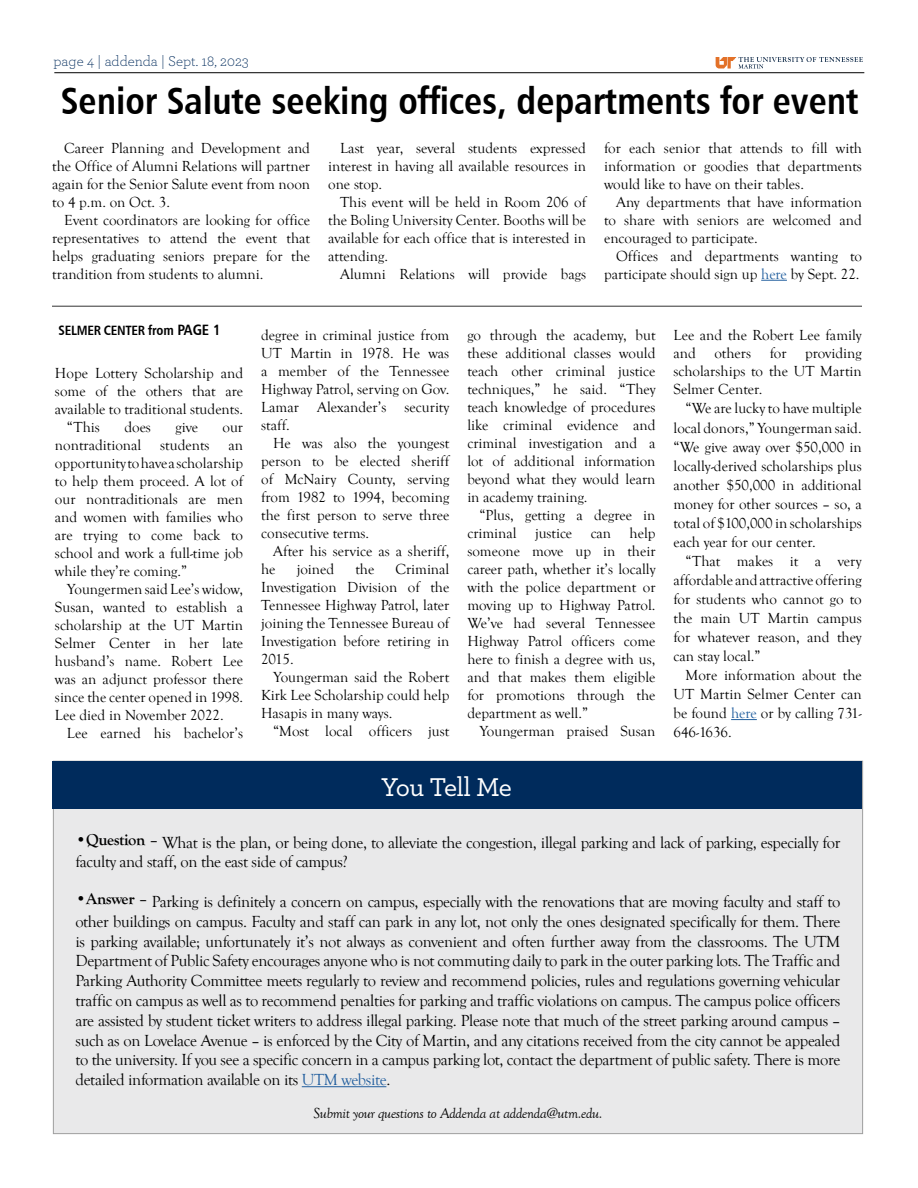
<style>
.page{position:relative;width:918px;height:1188px;background:#fff}
.page>*{position:absolute;margin:0;border:0;box-sizing:border-box;transform-origin:0 0}
.t1{font:37.5px "Humanist 777 BT Bold Condensed B";color:#000}
.t2{font:500 27px "Archer";letter-spacing:-.035em;color:#fff}
.t3{font:16.5px/19.8px "Goudy Old Style T";letter-spacing:-.02em;color:#000}
.t4{font:15px/18px "Goudy Old Style T";color:#000;text-align:justify}
.t5{font:italic 15px "Goudy Old Style T";letter-spacing:-.02em;color:#000}
.t6{font:300 15px "Archer";color:#002b5c}
.t7{font:13.5px "Humanist 777 BT Bold Condensed B";letter-spacing:-.02em;color:#000}
.s1{color:#215e9e}
.s2{font-size:15px}
</style>
<div class="page">
<div style="left:53px;top:761px;width:810px;height:373px;background:#e9e9ea;border:1px solid #9e9e9e"></div>
<div style="left:52px;top:761px;width:810px;height:48px;background:#002b5c"></div>
<hr style="left:302px;top:1086px;width:84px;height:1px;background:#215e9e">
<svg style="left:716px;top:57px;width:147px;height:12px"></svg>
<hr style="left:54px;top:72px;width:810px;height:1px;background:#000">
<svg style="left:731px;top:719px;width:26px;height:1px"></svg>
<hr style="left:52px;top:306px;width:810px;height:1px;background:#000">
<svg style="left:761px;top:280px;width:26px;height:1px"></svg>
<p class="t6" style="left:54px;top:51px;width:197px">page 4 | addenda | Sept. 18, 2023</p>
<h1 class="t1" style="left:61px;top:77px;width:799px">Senior Salute seeking offices, departments for event</h1>
<p class="t4" style="left:52px;top:139px;width:259px;text-indent:12px">Career Planning and Development and the Office of Alumni Relations will partner again for the Senior Salute event from noon to 4 p.m. on Oct. 3.</p>
<p class="t4" style="left:52px;top:211px;width:259px;text-indent:12px">Event coordinators are looking for office representatives to attend the event that helps graduating seniors prepare for the trandition from students to alumni.</p>
<p class="t4" style="left:328px;top:139px;width:259px;text-indent:12px">Last year, several students expressed interest in having all available resources in one stop.</p>
<p class="t4" style="left:328px;top:193px;width:259px;text-indent:12px">This event will be held in Room 206 of the Boling University Center. Booths will be available for each office that is interested in attending.</p>
<p class="t4" style="left:340px;top:265px;width:247px">Alumni Relations will provide bags</p>
<p class="t4" style="left:604px;top:139px;width:259px">for each senior that attends to fill with information or goodies that departments would like to have on their tables.</p>
<p class="t4" style="left:604px;top:193px;width:259px;text-indent:12px">Any departments that have information to share with seniors are welcomed and encouraged to participate.</p>
<p class="t4" style="left:604px;top:247px;width:259px;text-align:right">Offices and departments wanting to participate should sign up <span class="s1">here</span> by Sept. 22.</p>
<p class="t7" style="left:59px;top:322px;width:164px">SELMER CENTER from <span class="s2">PAGE 1</span></p>
<p class="t4" style="left:55px;top:364px;width:190px">Hope Lottery Scholarship and</p>
<p class="t4" style="left:55px;top:382px;width:190px">some of the others that are</p>
<p class="t4" style="left:55px;top:400px;width:190px">available to traditional students.</p>
<p class="t4" style="left:67px;top:418px;width:34px">“This</p>
<p class="t4" style="left:124px;top:418px;width:28px">does</p>
<p class="t4" style="left:176px;top:418px;width:24px">give</p>
<p class="t4" style="left:223px;top:418px;width:22px">our</p>
<p class="t4" style="left:55px;top:436px;width:88px">nontraditional</p>
<p class="t4" style="left:160px;top:436px;width:51px">students</p>
<p class="t4" style="left:55px;top:436px;width:190px;text-indent:174px">an opportunity to have a scholarship to help them proceed. A lot of our nontraditionals are men and women with families who are trying to come back to school and work a full-time job while they’re coming.”</p>
<p class="t4" style="left:55px;top:580px;width:190px;text-indent:12px">Youngermen said Lee’s widow, Susan, wanted to establish a scholarship at the UT Martin Selmer Center in her late husband’s name. Robert Lee was an adjunct professor there since the center opened in 1998.<br>Lee died in November 2022.</p>
<p class="t4" style="left:67px;top:724px;width:178px">Lee earned his bachelor’s</p>
<p class="t4" style="left:261px;top:327px;width:190px">degree in criminal justice from UT Martin in 1978. He was a member of the Tennessee Highway Patrol, serving on Gov.<br>Lamar Alexander’s security staff.</p>
<p class="t4" style="left:261px;top:435px;width:190px;text-indent:12px">He was also the youngest person to be elected sheriff of McNairy County, serving from 1982 to 1994, becoming the first person to serve three consecutive terms.</p>
<p class="t4" style="left:261px;top:543px;width:190px;text-indent:12px">After his service as a sheriff, he</p>
<p class="t4" style="left:297px;top:561px;width:39px">joined</p>
<p class="t4" style="left:355px;top:561px;width:20px">the</p>
<p class="t4" style="left:261px;top:561px;width:190px;text-indent:134px">Criminal Investigation Division of the Tennessee Highway Patrol, later joining the Tennessee Bureau of Investigation before retiring in 2015.</p>
<p class="t4" style="left:261px;top:669px;width:190px;text-indent:12px">Youngerman said the Robert Kirk Lee Scholarship could help Hasapis in many ways.</p>
<p class="t4" style="left:273px;top:723px;width:178px">“Most local officers just</p>
<p class="t4" style="left:467px;top:327px;width:190px">go through the academy, but these additional classes would teach other criminal justice techniques,” he said. “They teach knowledge of procedures like criminal evidence and criminal investigation and a lot of additional information beyond what they would learn in academy training.</p>
<p class="t4" style="left:467px;top:507px;width:190px;text-indent:12px">“Plus, getting a degree in criminal justice can help someone move up in their career path, whether it’s locally with the police department or moving up to Highway Patrol.<br>We’ve had several Tennessee Highway Patrol officers come here to finish a degree with us, and that makes them eligible for promotions through the department as well.”</p>
<p class="t4" style="left:479px;top:723px;width:178px">Youngerman praised Susan</p>
<p class="t4" style="left:674px;top:327px;width:190px">Lee and the Robert Lee family and others for providing scholarships to the UT Martin Selmer Center.</p>
<p class="t4" style="left:674px;top:399px;width:190px;line-height:19px;text-indent:12px">“We are lucky to have multiple local donors,” Youngerman said. “We give away over $50,000 in locally-derived scholarships plus another $50,000 in additional money for other sources – so, a total of $100,000 in scholarships each year for our center.</p>
<p class="t4" style="left:674px;top:552px;width:190px;line-height:19px;text-indent:12px">“That makes it a very affordable and attractive offering for students who cannot go to the main UT Martin campus for whatever reason, and they can stay local.”</p>
<p class="t4" style="left:674px;top:666px;width:190px;line-height:19px;text-indent:12px">More information about the UT Martin Selmer Center can be found <span class="s1">here</span> or by calling 731- 646-1636.</p>
<h2 class="t2" style="left:381px;top:768px;width:132px">You Tell Me</h2>
<p class="t3" style="left:75px;top:833px;width:766px">•<sup>Question</sup> – What is the plan, or being done, to alleviate the congestion, illegal parking and lack of parking, especially for faculty and staff, on the east side of campus?</p>
<p class="t3" style="left:75px;top:892px;width:766px;text-align:justify">•<sup>Answer</sup> – Parking is definitely a concern on campus, especially with the renovations that are moving faculty and staff to other buildings on campus. Faculty and staff can park in any lot, not only the ones designated specifically for them. There is parking available; unfortunately it’s not always as convenient and often further away from the classrooms. The UTM Department of Public Safety encourages anyone who is not commuting daily to park in the outer parking lots. The Traffic and Parking Authority Committee meets regularly to review and recommend policies, rules and regulations governing vehicular traffic on campus as well as to recommend penalties for parking and traffic violations on campus. The campus police officers are assisted by student ticket writers to address illegal parking. Please note that much of the street parking around campus – such as on Lovelace Avenue – is enforced by the City of Martin, and any citations received from the city cannot be appealed to the university. If you see a specific concern in a campus parking lot, contact the department of public safety. There is more detailed information available on its <span class="s1">UTM website</span>.</p>
<p class="t5" style="left:314px;top:1105px;width:290px">Submit your questions to Addenda at addenda@utm.edu.</p>
</div>
